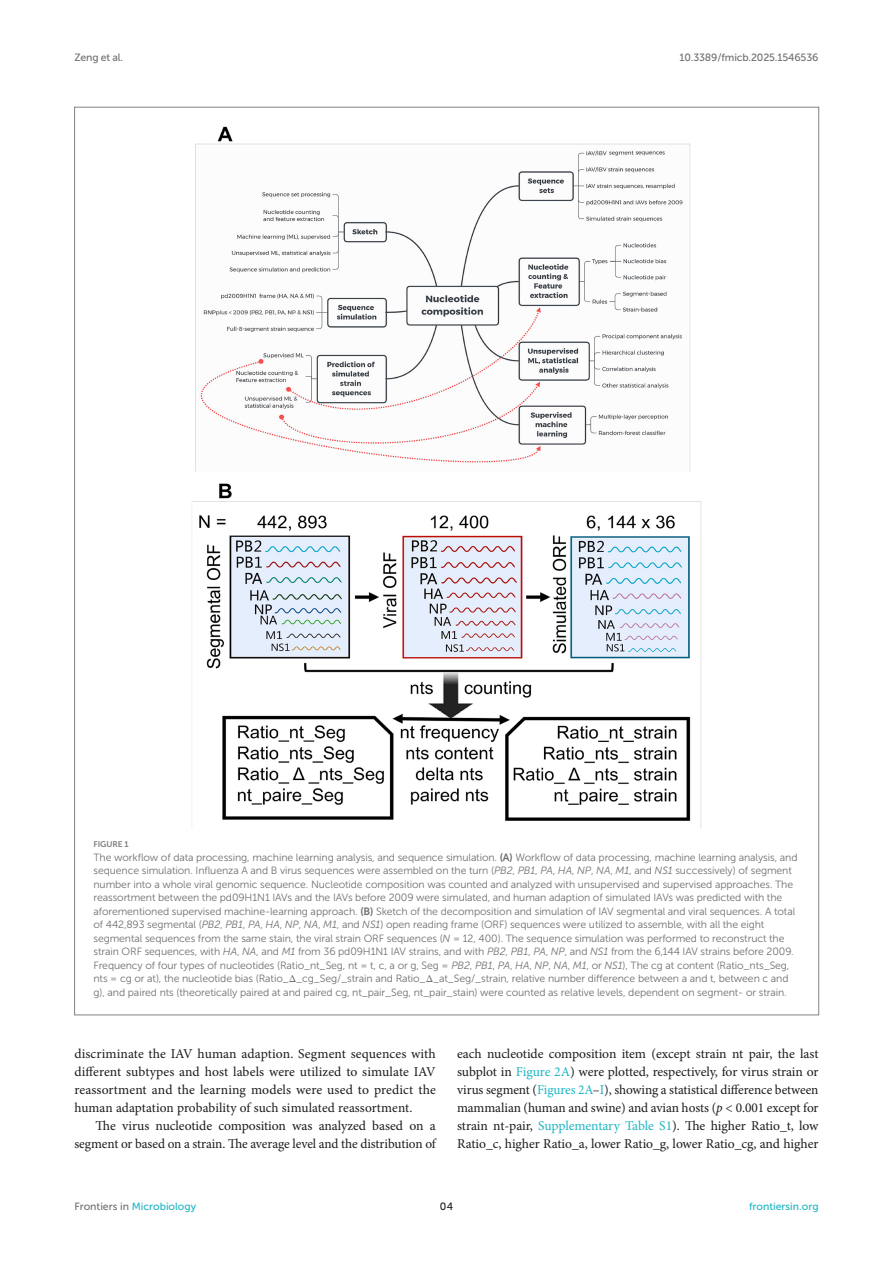
<style>
.page{position:relative;width:893px;height:1263px;background:#fff}
.page>*{position:absolute;margin:0;border:0;box-sizing:border-box;transform-origin:0 0}
.TEXT{font:13.5px/18px "Minion Pro";letter-spacing:-.005em;color:#1b1c1b;text-align:justify}
.FIG_LEG{font:10.5px/13.5px "Museo Sans 300";letter-spacing:-.01em;color:#706f70}
.t1{font:10.5px "Museo Sans 500";color:#1db5c3}
.t2{font:10.5px "Museo Sans 500";letter-spacing:-.015em;color:#706f70}
.t3{font:10.5px "Museo Sans 500";color:#1b1c1b}
.FIG_HD{font:8.25px "Museo Sans 700";letter-spacing:-.01em;color:#7e7f7f}
.s1{font-family:"Museo Sans 700"}
.s2{font-style:italic}
.s3{font-family:"STIX General"}
.s4{color:#1db5c3}
.s5{color:#706f70}
</style>
<div class="page">
<img style="left:192px;top:126px;width:510px;height:702px">
<p class="t2" style="left:74px;top:52px;width:50px">Zeng et al.</p>
<p class="t2" style="left:680px;top:52px;width:140px">10.3389/fmicb.2025.1546536</p>
<p class="FIG_HD" style="left:94px;top:840px;width:37px">FIGURE 1</p>
<p class="FIG_LEG" style="left:94px;top:851px;width:705px">The workflow of data processing, machine learning analysis, and sequence simulation. <span class="s1">(A)</span> Workflow of data processing, machine learning analysis, and sequence simulation. Influenza A and B virus sequences were assembled on the turn (<span class="s2">PB2</span>, <span class="s2">PB1</span>, <span class="s2">PA</span>, <span class="s2">HA</span>, <span class="s2">NP</span>, <span class="s2">NA</span>, <span class="s2">M1</span>, and <span class="s2">NS1</span> successively) of segment number into a whole viral genomic sequence. Nucleotide composition was counted and analyzed with unsupervised and supervised approaches. The reassortment between the pd09H1N1 IAVs and the IAVs before 2009 were simulated, and human adaption of simulated IAVs was predicted with the aforementioned supervised machine-learning approach. <span class="s1">(B)</span> Sketch of the decomposition and simulation of IAV segmental and viral sequences. A total of 442,893 segmental (<span class="s2">PB2</span>, <span class="s2">PB1</span>, <span class="s2">PA</span>, <span class="s2">HA</span>, <span class="s2">NP</span>, <span class="s2">NA</span>, <span class="s2">M1</span>, and <span class="s2">NS1</span>) open reading frame (ORF) sequences were utilized to assemble, with all the eight segmental sequences from the same stain, the viral strain ORF sequences (<span class="s2">N</span> = 12, 400). The sequence simulation was performed to reconstruct the strain ORF sequences, with <span class="s2">HA</span>, <span class="s2">NA</span>, and <span class="s2">M1</span> from 36 pd09H1N1 IAV strains, and with <span class="s2">PB2</span>, <span class="s2">PB1</span>, <span class="s2">PA</span>, <span class="s2">NP</span>, and <span class="s2">NS1</span> from the 6,144 IAV strains before 2009.<br>Frequency of four types of nucleotides (Ratio_nt_Seg, nt = t, c, a or g, Seg = <span class="s2">PB2</span>, <span class="s2">PB1</span>, <span class="s2">PA</span>, <span class="s2">HA</span>, <span class="s2">NP</span>, <span class="s2">NA</span>, <span class="s2">M1</span>, or <span class="s2">NS1</span>), The cg at content (Ratio_nts_Seg, nts = cg or at), the nucleotide bias (Ratio_<span class="s3">Δ</span>_cg_Seg/_strain and Ratio_<span class="s3">Δ</span>_at_Seg/_strain, relative number difference between a and t, between c and g), and paired nts (theoretically paired at and paired cg, nt_pair_Seg, nt_pair_stain) were counted as relative levels, dependent on segment- or strain.</p>
<p class="TEXT" style="left:74px;top:1045px;width:363px">discriminate the IAV human adaption. Segment sequences with different subtypes and host labels were utilized to simulate IAV reassortment and the learning models were used to predict the human adaptation probability of such simulated reassortment.</p>
<p class="TEXT" style="left:74px;top:1117px;width:363px;text-align:right">The virus nucleotide composition was analyzed based on a segment or based on a strain. The average level and the distribution of</p>
<p class="TEXT" style="left:457px;top:1045px;width:363px">each nucleotide composition item (except strain nt pair, the last subplot in <span class="s4">Figure 2A</span>) were plotted, respectively, for virus strain or virus segment (<span class="s4">Figures 2A</span>–<span class="s4">I</span>), showing a statistical difference between mammalian (human and swine) and avian hosts (<span class="s2">p</span> &lt; 0.001 except for strain nt-pair, <span class="s4">Supplementary Table S1</span>). The higher Ratio_t, low Ratio_c, higher Ratio_a, lower Ratio_g, lower Ratio_cg, and higher</p>
<p class="t1" style="left:74px;top:1200px;width:123px"><span class="s5">Frontiers in</span> Microbiology</p>
<p class="t3" style="left:440px;top:1200px;width:15px">04</p>
<p class="t1" style="left:749px;top:1200px;width:71px">frontiersin.org</p>
</div>
